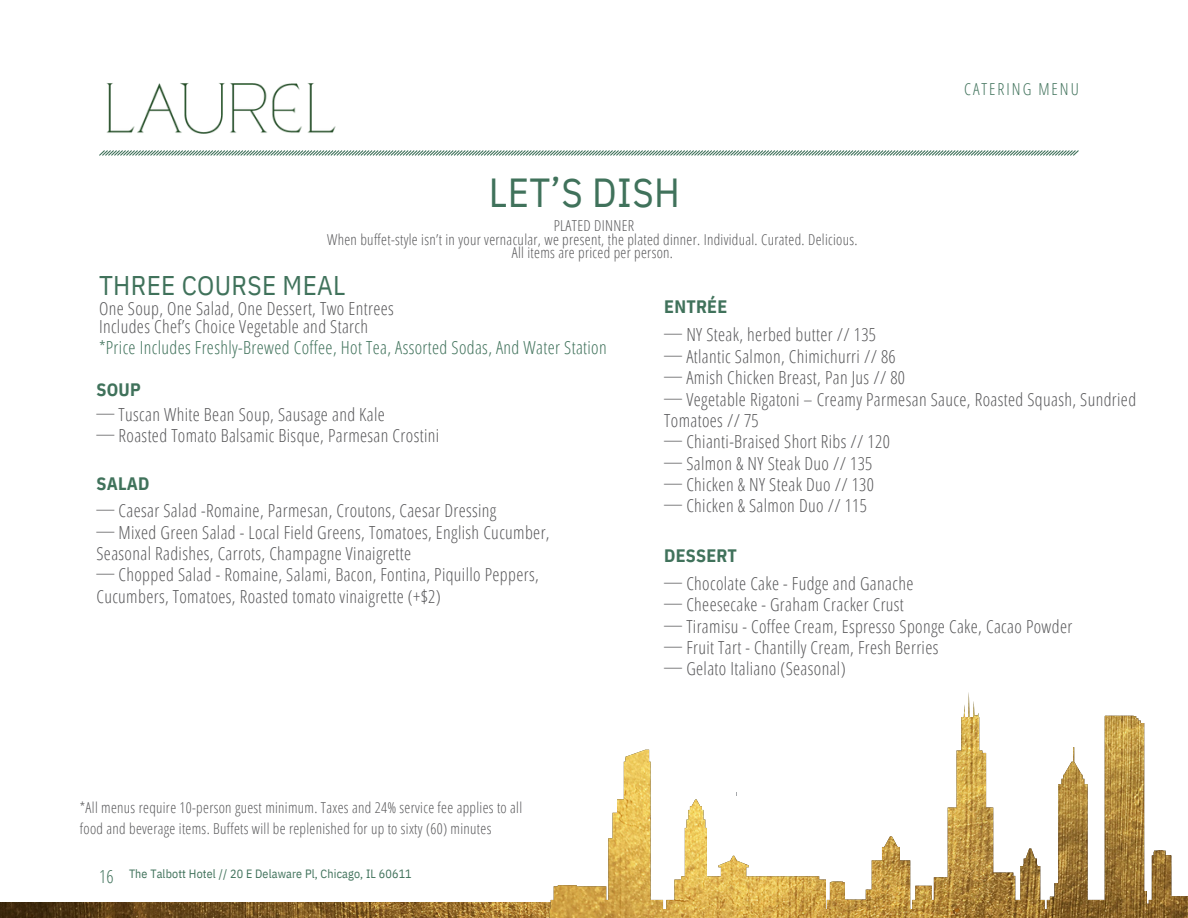
<style>
.page{position:relative;width:1188px;height:918px;background:#fff}
.page>*{position:absolute;margin:0;border:0;box-sizing:border-box;transform-origin:0 0}
.t1{font:40.5px "IBM Plex Sans Cond";letter-spacing:.01em;color:#40725b}
.t2{font:27px "IBM Plex Sans Cond";letter-spacing:.01em;color:#40725b}
.t3{font:300 18px/21.3px "Open Sans Condensed";letter-spacing:.02em;color:#58585a}
.t4{font:300 18px "Open Sans Condensed";letter-spacing:.02em;color:#40725b}
.t5{font:700 18px "IBM Plex Sans Cond";letter-spacing:.01em;color:#40725b}
.t6{font:300 16.5px "Open Sans Condensed";letter-spacing:.12em;color:#40725b}
.t7{font:300 15px/20.2px "Open Sans Condensed";letter-spacing:.02em;color:#58585a}
.t8{font:12px "IBM Plex Sans Cond";letter-spacing:.01em;color:#40725b}
.s1{font-family:"Noto Sans CJ Ksc";font-weight:400}
</style>
<div class="page">
<svg style="left:99px;top:150px;width:980px;height:6px;background:#abc1b7"></svg>
<img style="left:0;top:903px;width:549px;height:15px">
<img style="left:549px;top:692px;width:639px;height:226px">
<img style="left:106px;top:83px;width:230px;height:51px">
<h5 class="t1" style="left:489px;top:165px;width:193px">LET’S DISH</h5>
<h3 class="t7" style="left:554px;top:215px;width:82px">PLATED DINNER</h3>
<h3 class="t7" style="left:327px;top:229px;width:532px">When buffet-style isn’t in your vernacular, we present, the plated dinner. Individual. Curated. Delicious.</h3>
<p class="t7" style="left:512px;top:242px;width:163px">All items are priced per person.</p>
<p class="t6" style="left:964px;top:78px;width:116px">CATERING MENU</p>
<p class="t2" style="left:99px;top:267px;width:248px">THREE COURSE MEAL</p>
<h1 class="t3" style="left:99px;top:299px;width:296px;line-height:18px">One Soup, One Salad, One Dessert, Two Entrees<br>Includes Chef’s Choice Vegetable and Starch</h1>
<h1 class="t4" style="left:99px;top:335px;width:509px">*Price Includes Freshly-Brewed Coffee, Hot Tea, Assorted Sodas, And Water Station</h1>
<p class="t5" style="left:96px;top:378px;width:46px">SOUP</p>
<p class="t3" style="left:96px;top:403px;width:344px"><span class="s1">─</span> Tuscan White Bean Soup, Sausage and Kale<br><span class="s1">─</span> Roasted Tomato Balsamic Bisque, Parmesan Crostini</p>
<h6 class="t5" style="left:96px;top:472px;width:55px">SALAD</h6>
<p class="t3" style="left:96px;top:500px;width:455px"><span class="s1">─</span> Caesar Salad -Romaine, Parmesan, Croutons, Caesar Dressing<br><span class="s1">─</span> Mixed Green Salad - Local Field Greens, Tomatoes, English Cucumber, Seasonal Radishes, Carrots, Champagne Vinaigrette<br><span class="s1">─</span> Chopped Salad - Romaine, Salami, Bacon, Fontina, Piquillo Peppers, Cucumbers, Tomatoes, Roasted tomato vinaigrette (+$2)</p>
<h3 class="t7" style="left:80px;top:797px;width:444px">*All menus require 10-person guest minimum. Taxes and 24% service fee applies to all food and beverage items. Buffets will be replenished for up to sixty (60) minutes</h3>
<h3 class="t4" style="left:99px;top:864px;width:16px">16</h3>
<p class="t8" style="left:129px;top:866px;width:284px">The Talbott Hotel // 20 E Delaware Pl, Chicago, IL 60611</p>
<h2 class="t5" style="left:664px;top:295px;width:64px">ENTRÉE</h2>
<p class="t3" style="left:664px;top:324px;width:473px"><span class="s1">─</span> NY Steak, herbed butter // 135<br><span class="s1">─</span> Atlantic Salmon, Chimichurri // 86<br><span class="s1">─</span> Amish Chicken Breast, Pan Jus // 80<br><span class="s1">─</span> Vegetable Rigatoni – Creamy Parmesan Sauce, Roasted Squash, Sundried Tomatoes // 75<br><span class="s1">─</span> Chianti-Braised Short Ribs // 120<br><span class="s1">─</span> Salmon &amp; NY Steak Duo // 135<br><span class="s1">─</span> Chicken &amp; NY Steak Duo // 130<br><span class="s1">─</span> Chicken &amp; Salmon Duo // 115</p>
<p class="t5" style="left:664px;top:544px;width:74px">DESSERT</p>
<p class="t3" style="left:664px;top:572px;width:410px"><span class="s1">─</span> Chocolate Cake - Fudge and Ganache<br><span class="s1">─</span> Cheesecake - Graham Cracker Crust<br><span class="s1">─</span> Tiramisu - Coffee Cream, Espresso Sponge Cake, Cacao Powder <span class="s1">─</span> Fruit Tart - Chantilly Cream, Fresh Berries<br><span class="s1">─</span> Gelato Italiano (Seasonal)</p>
</div>
